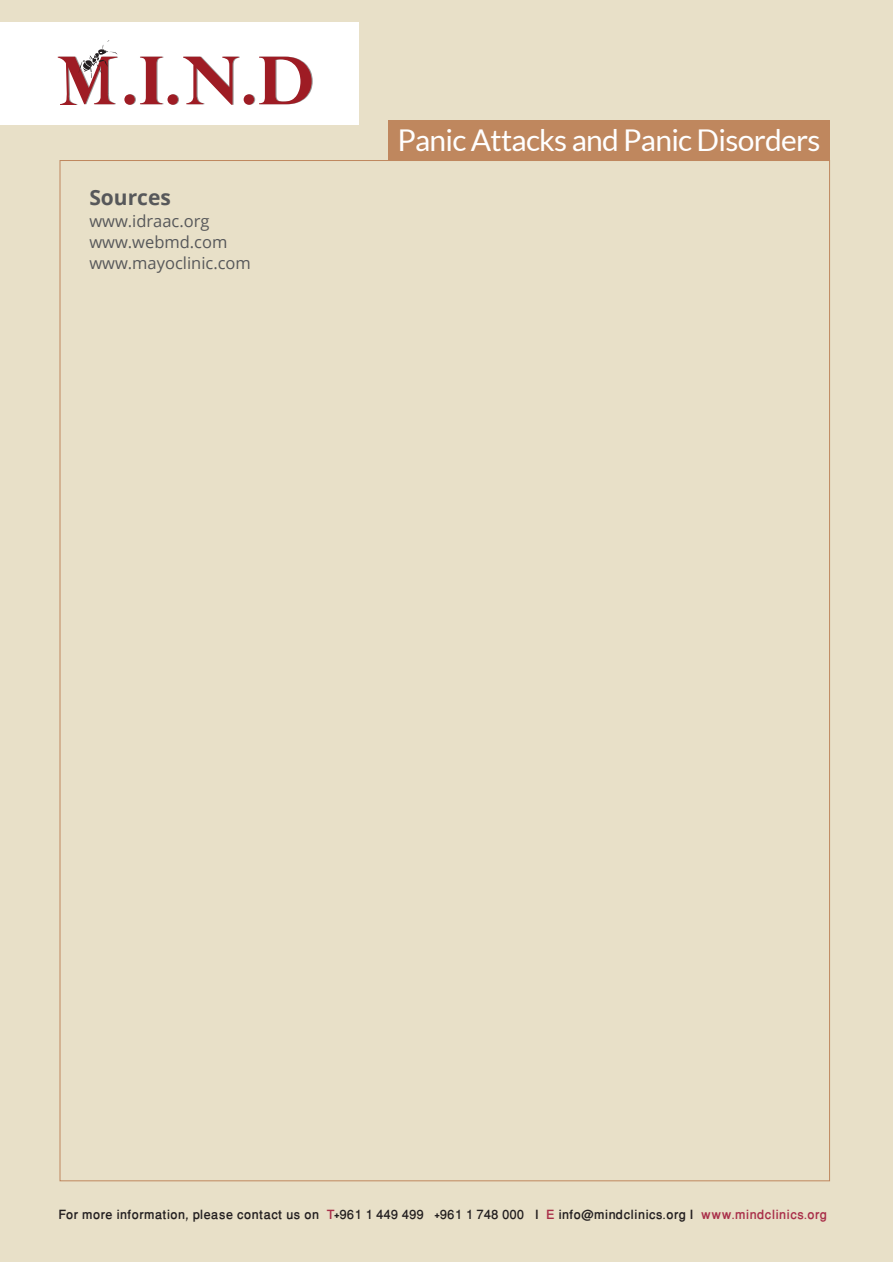
<style>
.page{position:relative;width:893px;height:1263px;background:#fff}
.page>*{position:absolute;margin:0;border:0;box-sizing:border-box;transform-origin:0 0}
.t1{font:30px "Lato";letter-spacing:-.025em;color:#fff}
.t2{font:700 21px "Open Sans";color:#57585a}
.t3{font:500 18px "Win Soft Pro";color:#231f20}
.t4{font:16.5px/21px "Open Sans";color:#57585a}
.s1{color:#a92f49}
</style>
<div class="page">
<div style="left:0;top:0;width:893px;height:1261px;background:#e8e0c8"></div>
<div style="left:0;top:22px;width:358px;height:102px;background:#fff"></div>
<svg style="left:124px;top:57px;width:189px;height:48px"></svg>
<svg style="left:58px;top:40px;width:60px;height:65px"></svg>
<div style="left:388px;top:120px;width:442px;height:40px;background:#bf875e"></div>
<p class="t2" style="left:89px;top:182px;width:83px">Sources</p>
<p class="t4" style="left:89px;top:210px;width:163px">www.idraac.org www.webmd.com www.mayoclinic.com</p>
<h1 class="t1" style="left:398px;top:124px;width:424px">Panic Attacks and Panic Disorders</h1>
<p class="t3" style="left:58px;top:1202px;width:770px">For more information, please contact us on <span class="s1">T</span>+961 1 449 499 +961 1 748 000 I <span class="s1">E</span> info@mindclinics.org I <span class="s1">www.mindclinics.org</span></p>
</div>
